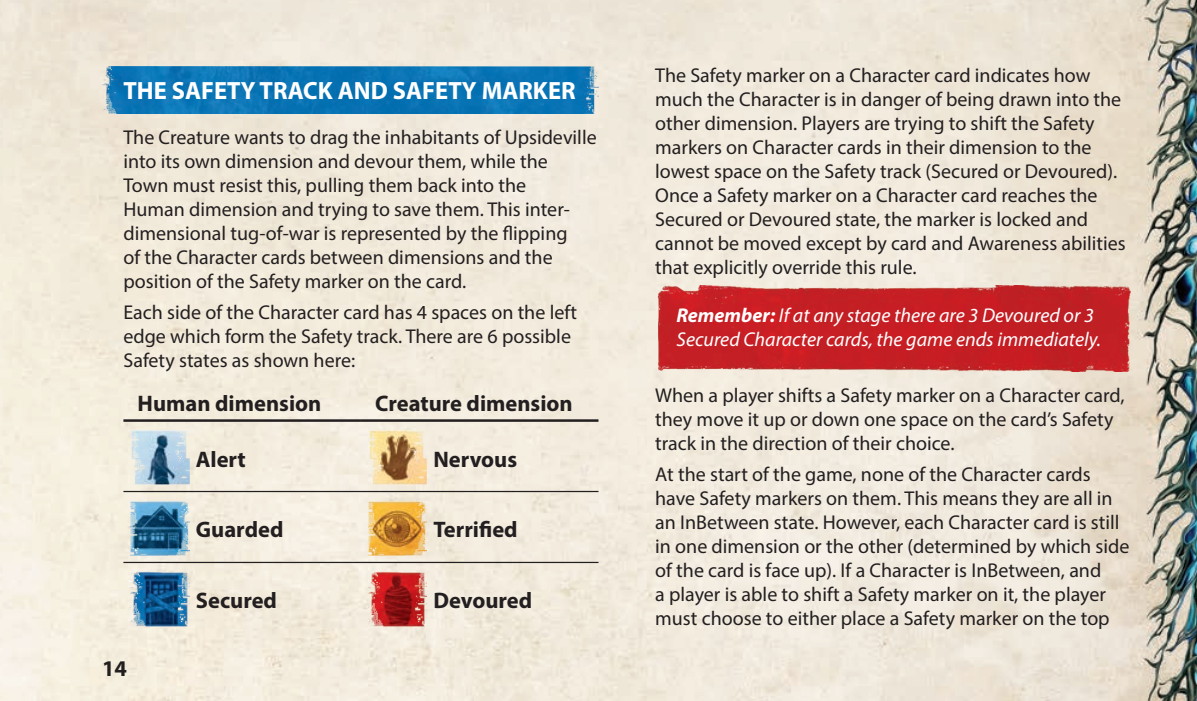
<style>
.page{position:relative;width:1197px;height:701px;background:#fff}
.page>*{position:absolute;margin:0;border:0;box-sizing:border-box;transform-origin:0 0}
.t1{font:700 25px "Myriad Pro";color:#fff}
.t2{font:700 22.5px "Myriad Pro";color:#231f20}
.t3{font:20px/24px "Myriad Pro";color:#231f20}
.t4{font:italic 20px/24px "Myriad Pro";color:#fff}
.s1{font-weight:700}
</style>
<div class="page">
<img style="left:0;top:0;width:1196px;height:700px">
<img style="left:102px;top:67px;width:496px;height:46px">
<hr style="left:123px;top:490px;width:238px;height:2px;background:#231f20">
<hr style="left:361px;top:490px;width:237px;height:2px;background:#231f20">
<hr style="left:123px;top:561px;width:238px;height:1px;background:#231f20">
<hr style="left:361px;top:561px;width:237px;height:1px;background:#231f20">
<hr style="left:123px;top:419px;width:238px;height:2px;background:#231f20">
<hr style="left:361px;top:419px;width:237px;height:2px;background:#231f20">
<img style="left:130px;top:427px;width:59px;height:59px">
<img style="left:368px;top:427px;width:59px;height:59px">
<img style="left:130px;top:498px;width:59px;height:59px">
<img style="left:368px;top:498px;width:59px;height:59px">
<img style="left:130px;top:569px;width:59px;height:59px">
<img style="left:368px;top:569px;width:59px;height:59px">
<img style="left:655px;top:285px;width:475px;height:86px">
<p class="t1" style="left:123px;top:75px;width:453px">THE SAFETY TRACK AND SAFETY MARKER</p>
<p class="t3" style="left:123px;top:125px;width:475px">The Creature wants to drag the inhabitants of Upsideville into its own dimension and devour them, while the Town must resist this, pulling them back into the<br>Human dimension and trying to save them. This inter&shy;dimensional tug-of-war is represented by the flipping<br>of the Character cards between dimensions and the position of the Safety marker on the card.</p>
<p class="t3" style="left:123px;top:300px;width:455px">Each side of the Character card has 4 spaces on the left edge which form the Safety track. There are 6 possible<br>Safety states as shown here:</p>
<p class="t2" style="left:138px;top:388px;width:185px">Human dimension</p>
<p class="t2" style="left:375px;top:388px;width:199px">Creature dimension</p>
<p class="t2" style="left:196px;top:444px;width:51px">Alert</p>
<p class="t2" style="left:433px;top:444px;width:85px">Nervous</p>
<p class="t2" style="left:196px;top:515px;width:89px">Guarded</p>
<p class="t2" style="left:433px;top:515px;width:86px">Terrified</p>
<p class="t2" style="left:102px;top:653px;width:26px">14</p>
<p class="t2" style="left:196px;top:586px;width:83px">Secured</p>
<p class="t2" style="left:433px;top:586px;width:100px">Devoured</p>
<p class="t3" style="left:655px;top:63px;width:472px">The Safety marker on a Character card indicates how much the Character is in danger of being drawn into the other dimension. Players are trying to shift the Safety markers on Character cards in their dimension to the lowest space on the Safety track (Secured or Devoured).<br>Once a Safety marker on a Character card reaches the Secured or Devoured state, the marker is locked and cannot be moved except by card and Awareness abilities that explicitly override this rule.</p>
<p class="t4" style="left:676px;top:302px;width:426px"><span class="s1">Remember:</span> If at any stage there are 3 Devoured or 3<br>Secured Character cards, the game ends immediately.</p>
<p class="t3" style="left:655px;top:383px;width:471px">When a player shifts a Safety marker on a Character card, they move it up or down one space on the card’s Safety track in the direction of their choice.</p>
<p class="t3" style="left:655px;top:462px;width:475px">At the start of the game, none of the Character cards have Safety markers on them. This means they are all in an InBetween state. However, each Character card is still in one dimension or the other (determined by which side of the card is face up). If a Character is InBetween, and<br>a player is able to shift a Safety marker on it, the player must choose to either place a Safety marker on the top</p>
</div>
